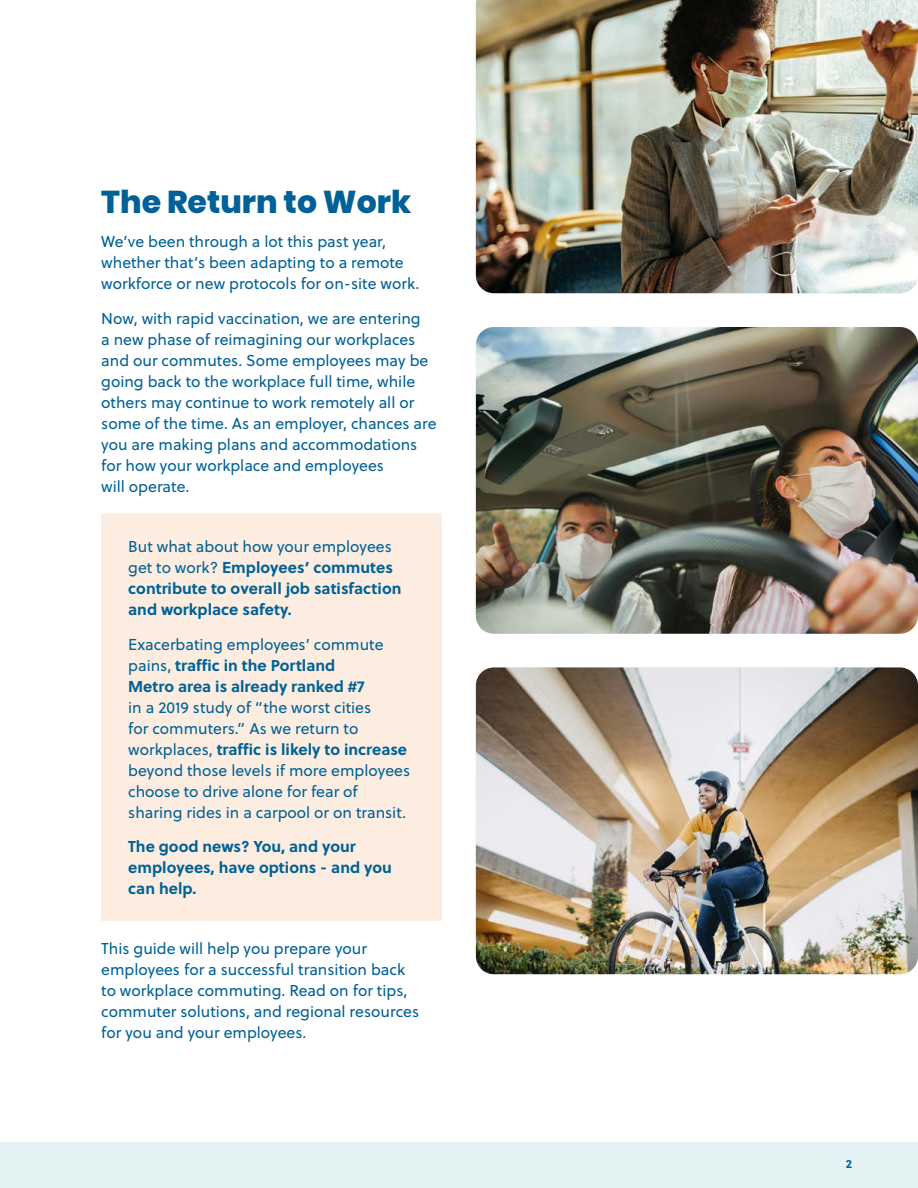
<style>
.page{position:relative;width:918px;height:1188px;background:#fff}
.page>*{position:absolute;margin:0;border:0;box-sizing:border-box;transform-origin:0 0}
.t1{font:800 31.5px "Poppins";color:#006197}
.t2{font:15.75px/21px "Soleil";color:#006197}
.t3{font:700 15.75px/21px "Soleil";color:#006197}
.t4{font:700 12px "Soleil";color:#006197}
.s1{font-weight:400}
.s2{font-weight:700}
</style>
<div class="page">
<div style="left:0;top:1142px;width:918px;height:46px;background:#e3f3f4"></div>
<img style="left:476px;top:0;width:442px;height:293px">
<img style="left:476px;top:327px;width:442px;height:307px">
<img style="left:476px;top:667px;width:442px;height:307px">
<div style="left:101px;top:513px;width:341px;height:408px;background:#fdede0"></div>
<h1 class="t1" style="left:101px;top:184px;width:312px">The Return to Work</h1>
<p class="t2" style="left:101px;top:231px;width:320px">We’ve been through a lot this past year, whether that’s been adapting to a remote workforce or new protocols for on-site work.</p>
<p class="t2" style="left:101px;top:307px;width:337px">Now, with rapid vaccination, we are entering<br>a new phase of reimagining our workplaces and our commutes. Some employees may be going back to the workplace full time, while others may continue to work remotely all or some of the time. As an employer, chances are you are making plans and accommodations for how your workplace and employees<br>will operate.</p>
<p class="t3" style="left:128px;top:535px;width:275px"><span class="s1">But what about how your employees get to work?</span> Employees’ commutes contribute to overall job satisfaction and workplace safety.</p>
<p class="t3" style="left:128px;top:633px;width:257px"><span class="s1">Exacerbating employees’ commute pains,</span> traffic in the Portland<br>Metro area is already ranked #7</p>
<p class="t2" style="left:128px;top:696px;width:283px">in a 2019 study of “the worst cities<br>for commuters.” As we return to workplaces, <span class="s2">traffic is likely to increase </span>beyond those levels if more employees choose to drive alone for fear of sharing rides in a carpool or on transit.</p>
<p class="t3" style="left:128px;top:835px;width:265px">The good news? You, and your employees, have options - and you can help.</p>
<p class="t2" style="left:101px;top:938px;width:319px">This guide will help you prepare your employees for a successful transition back to workplace commuting. Read on for tips, commuter solutions, and regional resources for you and your employees.</p>
<p class="t4" style="left:846px;top:1155px;width:8px">2</p>
</div>
